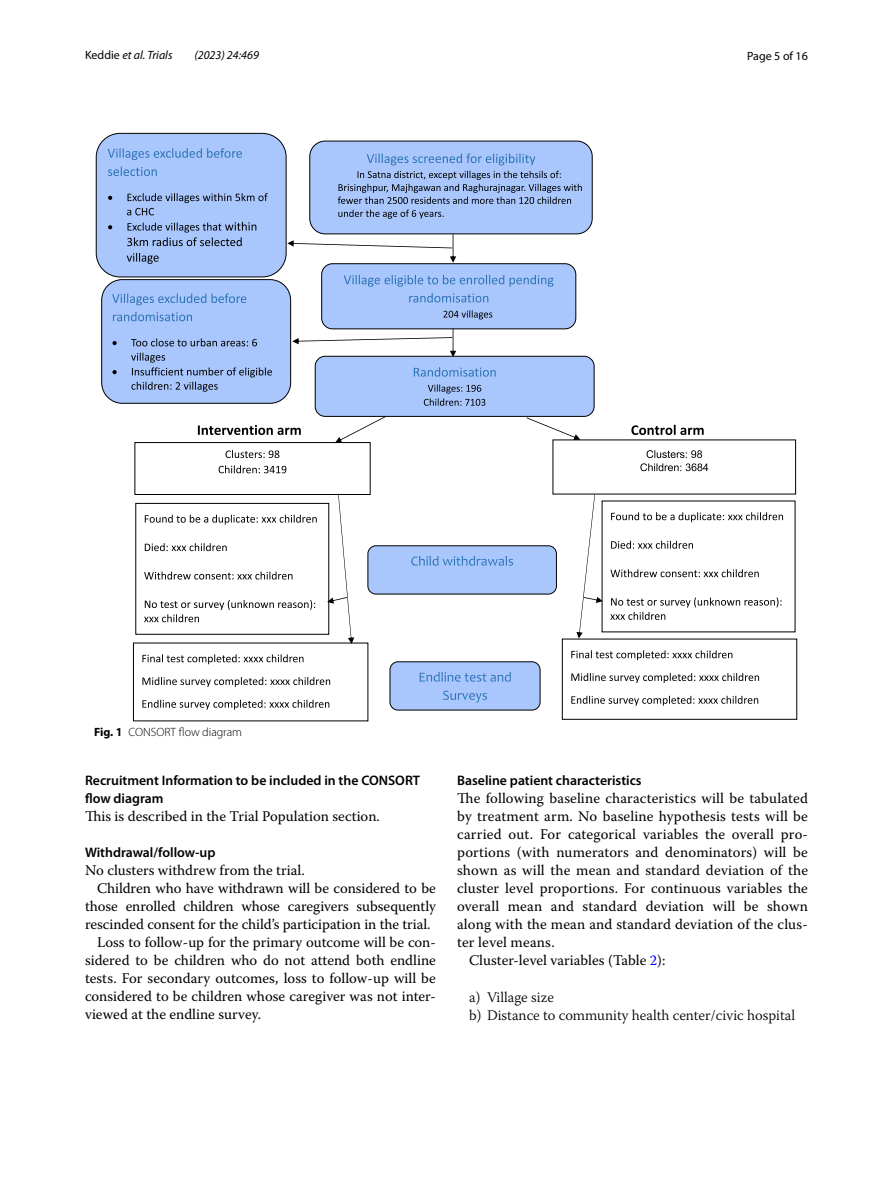
<style>
.page{position:relative;width:893px;height:1187px;background:#fff}
.page>*{position:absolute;margin:0;border:0;box-sizing:border-box;transform-origin:0 0}
.t1{font:14.7px "Warnock Pro";letter-spacing:.005em;color:#000}
.t2{font:300 14.7px/18px "Warnock Pro";color:#000}
.t3{font:600 13.8px/18px "Myriad Pro";color:#000}
.t4{font:italic 12px "Myriad Pro";color:#000}
.t5{font:300 12px "Myriad Pro";color:#000}
.t6{font:12px "Myriad Pro";color:#000}
.s1{font-style:normal}
.s2{font-weight:700}
.s3{color:#00f}
</style>
<div class="page">
<svg style="left:198px;top:425px;width:103px;height:10px"></svg>
<svg style="left:631px;top:425px;width:73px;height:10px"></svg>
<svg style="left:640px;top:450px;width:68px;height:21px"></svg>
<div style="left:390px;top:661px;width:150px;height:49px;background:#a9c7fd;border-radius:8px"></div>
<div style="left:390px;top:661px;width:150px;height:49px;border:1px solid #000;border-radius:8px"></div>
<svg style="left:420px;top:672px;width:91px;height:9px"></svg>
<svg style="left:443px;top:690px;width:44px;height:12px"></svg>
<div style="left:134px;top:442px;width:237px;height:53px;background:#fff;border:1px solid #000"></div>
<svg style="left:226px;top:450px;width:53px;height:8px"></svg>
<svg style="left:219px;top:465px;width:67px;height:8px"></svg>
<div style="left:310px;top:141px;width:282px;height:93px;background:#a9c7fd;border-radius:15px"></div>
<div style="left:309px;top:141px;width:284px;height:93px;border:1px solid #000;border-radius:15px"></div>
<svg style="left:367px;top:153px;width:168px;height:12px"></svg>
<svg style="left:338px;top:171px;width:244px;height:48px"></svg>
<div style="left:322px;top:264px;width:254px;height:65px;background:#a9c7fd;border-radius:11px"></div>
<div style="left:321px;top:263px;width:255px;height:66px;border:1px solid #000;border-radius:11px"></div>
<svg style="left:344px;top:275px;width:209px;height:12px"></svg>
<svg style="left:409px;top:293px;width:79px;height:9px"></svg>
<svg style="left:443px;top:310px;width:49px;height:9px"></svg>
<svg style="left:142px;top:654px;width:162px;height:10px"></svg>
<svg style="left:142px;top:677px;width:188px;height:10px"></svg>
<svg style="left:142px;top:699px;width:187px;height:10px"></svg>
<div style="left:368px;top:545px;width:188px;height:49px;background:#a9c7fd;border-radius:8px"></div>
<div style="left:367px;top:545px;width:190px;height:49px;border:1px solid #000;border-radius:8px"></div>
<svg style="left:411px;top:556px;width:102px;height:9px"></svg>
<div style="left:135px;top:503px;width:194px;height:131px;background:#fff;border:1px solid #000"></div>
<svg style="left:145px;top:514px;width:172px;height:10px"></svg>
<svg style="left:145px;top:543px;width:82px;height:8px"></svg>
<svg style="left:144px;top:571px;width:148px;height:8px"></svg>
<svg style="left:144px;top:600px;width:171px;height:22px"></svg>
<div style="left:315px;top:356px;width:279px;height:60px;background:#a9c7fd;border-radius:10px"></div>
<div style="left:315px;top:356px;width:279px;height:61px;border:1px solid #000;border-radius:10px"></div>
<svg style="left:414px;top:367px;width:82px;height:9px"></svg>
<svg style="left:424px;top:384px;width:61px;height:22px"></svg>
<svg style="left:335px;top:416px;width:51px;height:26px"></svg>
<svg style="left:526px;top:417px;width:54px;height:23px"></svg>
<svg style="left:292px;top:328px;width:164px;height:29px"></svg>
<div style="left:102px;top:279px;width:189px;height:124px;background:#a9c7fd;border-radius:21px"></div>
<div style="left:101px;top:279px;width:190px;height:124px;border:1px solid #000;border-radius:21px"></div>
<svg style="left:112px;top:293px;width:134px;height:12px"></svg>
<svg style="left:113px;top:312px;width:79px;height:9px"></svg>
<svg style="left:113px;top:341px;width:4px;height:4px"></svg>
<svg style="left:131px;top:338px;width:126px;height:8px"></svg>
<svg style="left:113px;top:370px;width:4px;height:4px"></svg>
<svg style="left:131px;top:352px;width:141px;height:39px"></svg>
<div style="left:96px;top:133px;width:190px;height:144px;background:#a9c7fd;border-radius:24px"></div>
<div style="left:96px;top:133px;width:191px;height:144px;border:1px solid #000;border-radius:24px"></div>
<svg style="left:108px;top:148px;width:134px;height:12px"></svg>
<svg style="left:108px;top:166px;width:49px;height:10px"></svg>
<svg style="left:108px;top:196px;width:4px;height:4px"></svg>
<svg style="left:127px;top:193px;width:141px;height:22px"></svg>
<svg style="left:108px;top:225px;width:4px;height:4px"></svg>
<svg style="left:127px;top:222px;width:129px;height:24px"></svg>
<svg style="left:127px;top:253px;width:32px;height:11px"></svg>
<svg style="left:287px;top:234px;width:169px;height:29px"></svg>
<svg style="left:327px;top:493px;width:27px;height:151px"></svg>
<svg style="left:611px;top:512px;width:172px;height:10px"></svg>
<svg style="left:611px;top:540px;width:82px;height:8px"></svg>
<svg style="left:610px;top:569px;width:149px;height:8px"></svg>
<svg style="left:610px;top:597px;width:171px;height:23px"></svg>
<svg style="left:571px;top:650px;width:161px;height:10px"></svg>
<svg style="left:571px;top:673px;width:188px;height:10px"></svg>
<svg style="left:571px;top:695px;width:187px;height:10px"></svg>
<svg style="left:576px;top:494px;width:27px;height:144px"></svg>
<p class="t4" style="left:85px;top:48px;width:89px"><span class="s1">Keddie</span> et al. Trials</p>
<p class="t4" style="left:194px;top:48px;width:66px">(2023) 24:469</p>
<p class="t6" style="left:747px;top:48px;width:62px">Page 5 of 16</p>
<p class="t5" style="left:94px;top:725px;width:149px"><span class="s2">Fig. 1</span> CONSORT flow diagram</p>
<p class="t3" style="left:85px;top:770px;width:337px">Recruitment Information to be included in the CONSORT flow diagram</p>
<p class="t1" style="left:85px;top:807px;width:296px">This is described in the Trial Population section.</p>
<p class="t3" style="left:85px;top:842px;width:132px">Withdrawal/follow‑up</p>
<p class="t1" style="left:85px;top:861px;width:221px">No clusters withdrew from the trial.</p>
<p class="t1" style="left:97px;top:879px;width:340px">Children who have withdrawn will be considered to be</p>
<p class="t1" style="left:85px;top:897px;width:352px">those enrolled children whose caregivers subsequently</p>
<p class="t1" style="left:85px;top:915px;width:347px">rescinded consent for the child’s participation in the trial.</p>
<p class="t1" style="left:97px;top:933px;width:340px">Loss to follow-up for the primary outcome will be con-</p>
<p class="t1" style="left:85px;top:951px;width:352px">sidered to be children who do not attend both endline</p>
<p class="t1" style="left:85px;top:969px;width:352px">tests. For secondary outcomes, loss to follow-up will be</p>
<p class="t1" style="left:85px;top:987px;width:352px">considered to be children whose caregiver was not inter-</p>
<p class="t1" style="left:85px;top:1005px;width:178px">viewed at the endline survey.</p>
<p class="t3" style="left:457px;top:770px;width:186px">Baseline patient characteristics</p>
<p class="t1" style="left:457px;top:789px;width:352px">The following baseline characteristics will be tabulated</p>
<p class="t1" style="left:457px;top:807px;width:352px">by treatment arm. No baseline hypothesis tests will be</p>
<p class="t1" style="left:457px;top:825px;width:352px">carried out. For categorical variables the overall pro-</p>
<p class="t1" style="left:457px;top:843px;width:352px">portions (with numerators and denominators) will be</p>
<p class="t1" style="left:457px;top:861px;width:352px">shown as will the mean and standard deviation of the</p>
<p class="t1" style="left:457px;top:879px;width:352px">cluster level proportions. For continuous variables the</p>
<p class="t1" style="left:457px;top:897px;width:352px">overall mean and standard deviation will be shown</p>
<p class="t1" style="left:457px;top:915px;width:352px">along with the mean and standard deviation of the clus-</p>
<p class="t1" style="left:457px;top:933px;width:99px">ter level means.</p>
<p class="t1" style="left:469px;top:951px;width:198px">Cluster-level variables (Table <span class="s3">2</span>):</p>
<p class="t2" style="left:469px;top:987px;width:328px">a) Village size<br>b) Distance to community health center/civic hospital</p>
</div>
